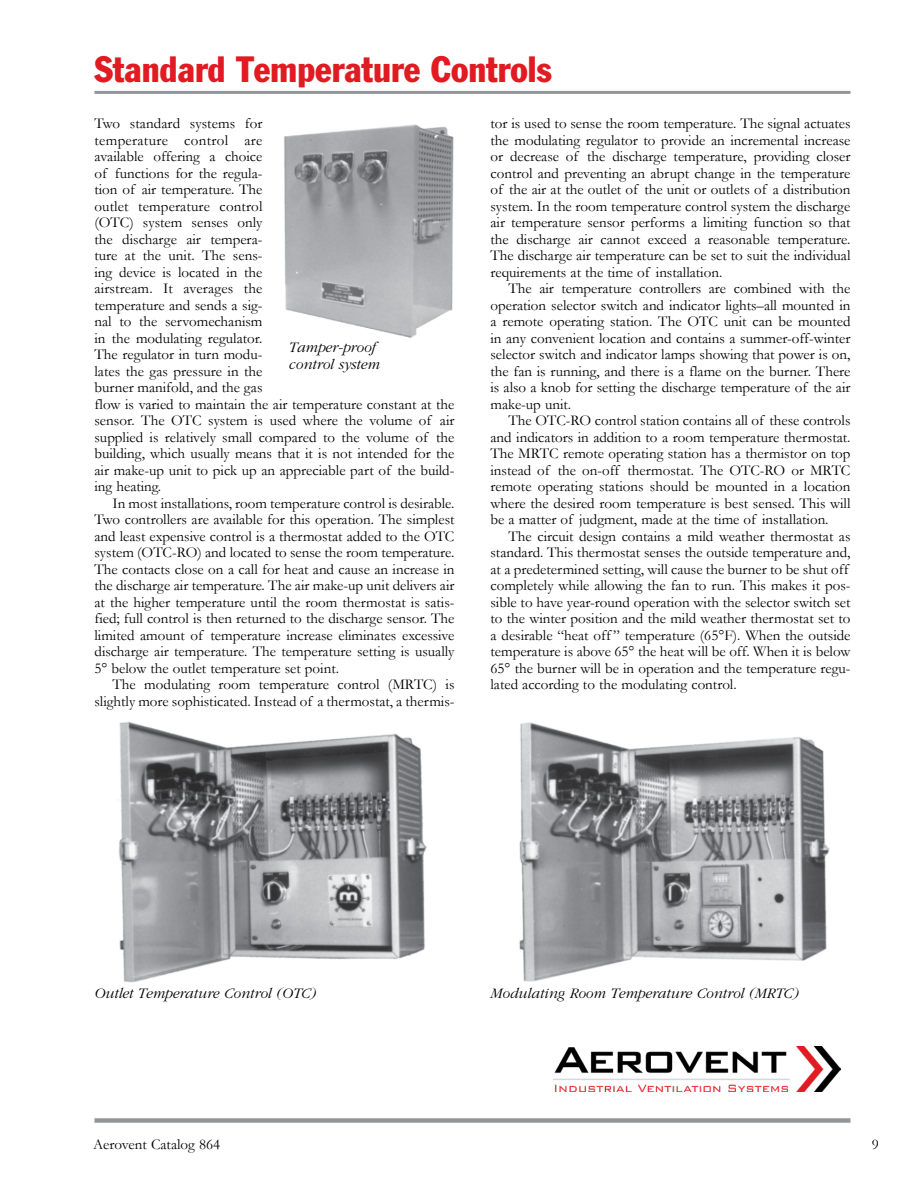
<style>
.page{position:relative;width:918px;height:1188px;background:#fff}
.page>*{position:absolute;margin:0;border:0;box-sizing:border-box;transform-origin:0 0}
.t1{font:condensed 36px "Franklin Gothic";color:#e11b22}
.t2{font:15px/16.5px "Garamond";color:#000}
.t3{font:italic 300 15px/16.5px "Garamond";color:#000}
</style>
<div class="page">
<div style="left:94px;top:1118px;width:756px;height:5px;background:#939598"></div>
<hr style="left:94px;top:91px;width:756px;height:3px;background:#939598">
<img style="left:284px;top:124px;width:170px;height:214px">
<img style="left:119px;top:721px;width:308px;height:262px">
<img style="left:519px;top:722px;width:311px;height:260px">
<img style="left:553px;top:1046px;width:287px;height:45px">
<h1 class="t1" style="left:94px;top:47px;width:459px">Standard Temperature Controls</h1>
<p class="t2" style="left:94px;top:115px;width:362px">Two standard systems for<br>temperature control are<br>available offering a choice<br>of functions for the regula-<br>tion of air temperature. The<br>outlet temperature control<br>(OTC) system senses only<br>the discharge air tempera-<br>ture at the unit. The sens-<br>ing device is located in the<br>airstream. It averages the<br>temperature and sends a sig-<br>nal to the servomechanism<br>in the modulating regulator.<br>The regulator in turn modu-<br>lates the gas pressure in the<br>burner manifold, and the gas<br>flow is varied to maintain the air temperature constant at the sensor. The OTC system is used where the volume of air supplied is relatively small compared to the volume of the building, which usually means that it is not intended for the air make-up unit to pick up an appreciable part of the build&shy;ing heating.</p>
<p class="t2" style="left:95px;top:494px;width:362px;text-align:justify;text-indent:18px">In most installations, room temperature control is desirable.<br>Two controllers are available for this operation. The simplest and least expensive control is a thermostat added to the OTC system (OTC-RO) and located to sense the room temperature.<br>The contacts close on a call for heat and cause an increase in the discharge air temperature. The air make-up unit delivers air at the higher temperature until the room thermostat is satis&shy;fied; full control is then returned to the discharge sensor. The limited amount of temperature increase eliminates excessive discharge air temperature. The temperature setting is usually 5° below the outlet temperature set point.</p>
<p class="t2" style="left:95px;top:676px;width:362px;text-align:right">The modulating room temperature control (MRTC) is slightly more sophisticated. Instead of a thermostat, a thermis-</p>
<p class="t2" style="left:491px;top:115px;width:362px">tor is used to sense the room temperature. The signal actuates the modulating regulator to provide an incremental increase or decrease of the discharge temperature, providing closer control and preventing an abrupt change in the temperature of the air at the outlet of the unit or outlets of a distribution system. In the room temperature control system the discharge air temperature sensor performs a limiting function so that the discharge air cannot exceed a reasonable temperature.<br>The discharge air temperature can be set to suit the individual requirements at the time of installation.</p>
<p class="t2" style="left:491px;top:280px;width:362px;text-align:justify;text-indent:18px">The air temperature controllers are combined with the operation selector switch and indicator lights–all mounted in a remote operating station. The OTC unit can be mounted in any convenient location and contains a summer-off-winter selector switch and indicator lamps showing that power is on, the fan is running, and there is a flame on the burner. There is also a knob for setting the discharge temperature of the air make-up unit.</p>
<p class="t2" style="left:491px;top:412px;width:362px;text-align:justify;text-indent:18px">The OTC-RO control station contains all of these controls and indicators in addition to a room temperature thermostat.<br>The MRTC remote operating station has a thermistor on top instead of the on-off thermostat. The OTC-RO or MRTC remote operating stations should be mounted in a location where the desired room temperature is best sensed. This will be a matter of judgment, made at the time of installation.</p>
<p class="t2" style="left:491px;top:527px;width:362px;text-indent:18px">The circuit design contains a mild weather thermostat as standard. This thermostat senses the outside temperature and, at a predetermined setting, will cause the burner to be shut off completely while allowing the fan to run. This makes it pos&shy;sible to have year-round operation with the selector switch set to the winter position and the mild weather thermostat set to a desirable “heat off ” temperature (65°F). When the outside temperature is above 65° the heat will be off. When it is below 65° the burner will be in operation and the temperature regu&shy;lated according to the modulating control.</p>
<p class="t3" style="left:289px;top:340px;width:93px">Tamper-proof control system</p>
<p class="t3" style="left:94px;top:986px;width:223px">Outlet Temperature Control (OTC)</p>
<p class="t3" style="left:490px;top:986px;width:310px">Modulating Room Temperature Control (MRTC)</p>
<p class="t2" style="left:93px;top:1136px;width:129px">Aerovent Catalog 864</p>
<p class="t2" style="left:872px;top:1136px;width:9px">9</p>
</div>
